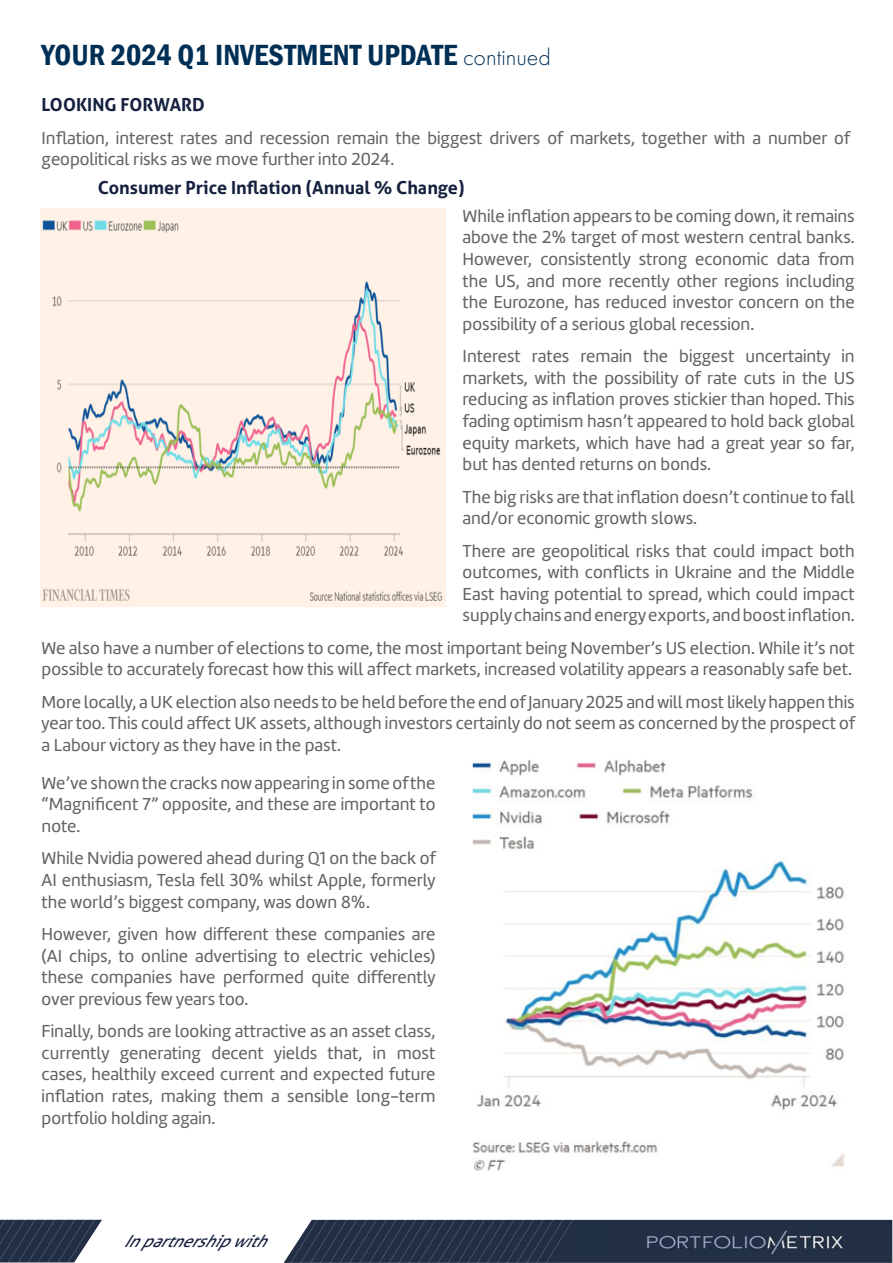
<style>
.page{position:relative;width:893px;height:1263px;background:#fff}
.page>*{position:absolute;margin:0;border:0;box-sizing:border-box;transform-origin:0 0}
.t1{font:600 condensed 30px "Franklin Gothic";color:#002f56}
.t2{font:18px/21.6px "Marine";color:#636363;text-align:justify}
.t3{font:700 18px "Aller";color:#15213e}
.t4{font:italic 16.5px "Aller";color:#15213e}
.s1{font-family:"Futura PT";font-weight:300;font-stretch:normal;font-size:24px}
</style>
<div class="page">
<img style="left:41px;top:209px;width:405px;height:397px">
<img style="left:472px;top:759px;width:373px;height:412px">
<img style="left:0;top:1220px;width:102px;height:43px">
<img style="left:284px;top:1220px;width:609px;height:43px">
<h1 class="t1" style="left:42px;top:34px;width:511px">YOUR 2024 Q1 INVESTMENT UPDATE <span class="s1">continued</span></h1>
<p class="t3" style="left:42px;top:94px;width:165px">LOOKING FORWARD</p>
<p class="t2" style="left:42px;top:127px;width:810px">Inflation, interest rates and recession remain the biggest drivers of markets, together with a number of geopolitical risks as we move further into 2024.</p>
<p class="t3" style="left:98px;top:176px;width:368px">Consumer Price Inflation (Annual % Change)</p>
<p class="t2" style="left:463px;top:205px;width:394px">While inflation appears to be coming down, it remains above the 2% target of most western central banks.<br>However, consistently strong economic data from the US, and more recently other regions including the Eurozone, has reduced investor concern on the possibility of a serious global recession.</p>
<p class="t2" style="left:463px;top:345px;width:394px">Interest rates remain the biggest uncertainty in markets, with the possibility of rate cuts in the US reducing as inflation proves stickier than hoped. This fading optimism hasn’t appeared to hold back global equity markets, which have had a great year so far, but has dented returns on bonds.</p>
<p class="t2" style="left:463px;top:486px;width:394px">The big risks are that inflation doesn’t continue to fall and/or economic growth slows.</p>
<p class="t2" style="left:463px;top:540px;width:394px">There are geopolitical risks that could impact both outcomes, with conflicts in Ukraine and the Middle East having potential to spread, which could impact supply chains and energy exports, and boost inflation.</p>
<p class="t2" style="left:42px;top:637px;width:814px">We also have a number of elections to come, the most important being November’s US election. While it’s not possible to accurately forecast how this will affect markets, increased volatility appears a reasonably safe bet.</p>
<p class="t2" style="left:42px;top:691px;width:815px">More locally, a UK election also needs to be held before the end of January 2025 and will most likely happen this year too. This could affect UK assets, although investors certainly do not seem as concerned by the prospect of a Labour victory as they have in the past.</p>
<p class="t2" style="left:42px;top:772px;width:395px">We’ve shown the cracks now appearing in some of the “Magnificent 7” opposite, and these are important to note.</p>
<p class="t2" style="left:42px;top:847px;width:396px">While Nvidia powered ahead during Q1 on the back of AI enthusiasm, Tesla fell 30% whilst Apple, formerly the world’s biggest company, was down 8%.</p>
<p class="t2" style="left:42px;top:923px;width:396px">However, given how different these companies are (AI chips, to online advertising to electric vehicles) these companies have performed quite differently over previous few years too.</p>
<p class="t2" style="left:42px;top:1020px;width:395px">Finally, bonds are looking attractive as an asset class, currently generating decent yields that, in most cases, healthily exceed current and expected future inflation rates, making them a sensible long-term portfolio holding again.</p>
<p class="t4" style="left:124px;top:1231px;width:156px">Inpartnershipwith</p>
</div>
